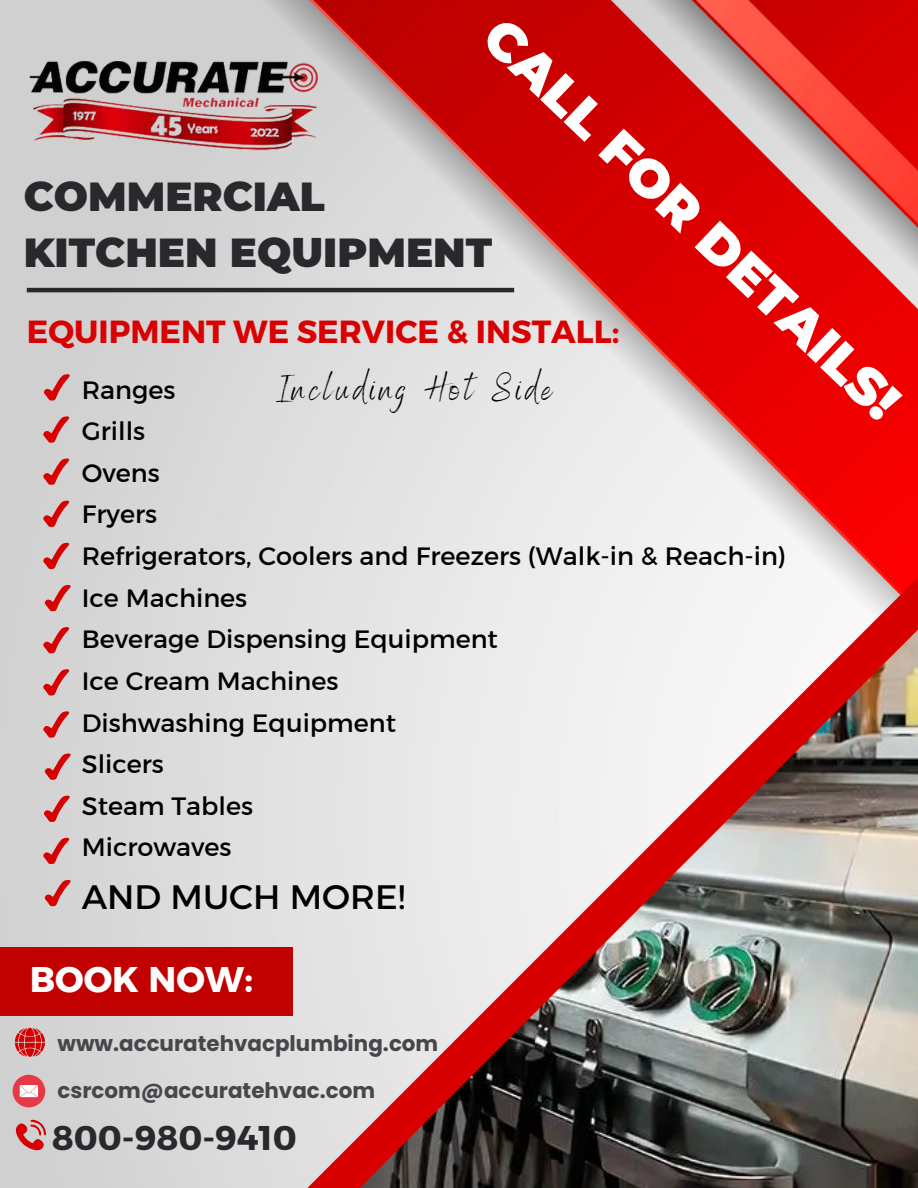
<style>
.page{position:relative;width:918px;height:1188px;background:#fff}
.page>*{position:absolute;margin:0;border:0;box-sizing:border-box;transform-origin:0 0}
.t1{font:900 52.5px "Montserrat";color:#fff}
.t2{font:900 40.5px/56.2px "Montserrat";color:#29282d}
.t3{font:36px "Benedict";letter-spacing:.12em;color:#000}
.t4{font:35.55px "Kief Montaser Bold";color:#fff}
.t5{font:34.5px "Kief Montaser Regular";color:#000}
.t6{font:700 34.2px "Montserrat";color:#29282d}
.t7{font:700 31.95px "Montserrat";color:#d90001}
.t8{font:25.5px "Kief Montaser Regular";color:#000}
.t9{font:700 21.45px "Poppins";color:#45474b}
</style>
<div class="page">
<img style="left:0;top:0;width:918px;height:1188px">
<svg style="left:274px;top:552px;width:644px;height:636px;fill:#e2e2e2"></svg>
<img style="left:317px;top:575px;width:601px;height:613px">
<svg style="left:44px;top:374px;width:27px;height:27px"></svg>
<svg style="left:43px;top:416px;width:27px;height:27px"></svg>
<svg style="left:43px;top:458px;width:27px;height:27px"></svg>
<svg style="left:43px;top:500px;width:27px;height:27px"></svg>
<svg style="left:13px;top:1120px;width:33px;height:32px"></svg>
<hr style="left:27px;top:288px;width:487px;height:4px;background:#29282d">
<img style="left:27px;top:48px;width:308px;height:111px">
<svg style="left:43px;top:542px;width:27px;height:27px"></svg>
<svg style="left:43px;top:627px;width:27px;height:26px"></svg>
<svg style="left:43px;top:711px;width:27px;height:27px"></svg>
<svg style="left:45px;top:585px;width:27px;height:26px"></svg>
<svg style="left:43px;top:837px;width:27px;height:27px"></svg>
<svg style="left:44px;top:795px;width:27px;height:27px"></svg>
<svg style="left:45px;top:753px;width:27px;height:27px"></svg>
<svg style="left:43px;top:669px;width:27px;height:27px"></svg>
<div style="left:0;top:947px;width:293px;height:69px;background:#c10000"></div>
<div style="left:13px;top:1075px;width:32px;height:32px;background:#e63946;border-radius:50%"></div>
<svg style="left:20px;top:1085px;width:18px;height:12px"></svg>
<svg style="left:15px;top:1022px;width:30px;height:40px"></svg>
<svg style="left:45px;top:879px;width:27px;height:27px"></svg>
<p class="t1" style="left:515px;top:4px;width:554px;rotate:44deg">CALL FOR DETAILS!</p>
<p class="t2" style="left:24px;top:168px;width:470px">COMMERCIAL<br>KITCHEN EQUIPMENT</p>
<h5 class="t7" style="left:27px;top:311px;width:594px">EQUIPMENT WE SERVICE &amp; INSTALL:</h5>
<p class="t3" style="left:277px;top:366px;width:277px">Including Hot Side</p>
<p class="t8" style="left:82px;top:374px;width:95px">Ranges</p>
<h2 class="t8" style="left:82px;top:415px;width:65px">Grills</h2>
<h6 class="t8" style="left:82px;top:457px;width:79px">Ovens</h6>
<p class="t8" style="left:82px;top:499px;width:77px">Fryers</p>
<p class="t8" style="left:82px;top:540px;width:706px">Refrigerators, Coolers and Freezers (Walk-in &amp; Reach-in)</p>
<p class="t8" style="left:82px;top:582px;width:167px">Ice Machines</p>
<p class="t8" style="left:82px;top:624px;width:418px">Beverage Dispensing Equipment</p>
<p class="t8" style="left:82px;top:665px;width:258px">Ice Cream Machines</p>
<p class="t8" style="left:82px;top:707px;width:316px">Dishwashing Equipment</p>
<p class="t8" style="left:82px;top:748px;width:83px">Slicers</p>
<p class="t8" style="left:82px;top:790px;width:173px">Steam Tables</p>
<p class="t8" style="left:82px;top:832px;width:151px">Microwaves</p>
<p class="t5" style="left:82px;top:876px;width:325px">AND MUCH MORE!</p>
<p class="t4" style="left:30px;top:957px;width:225px">BOOK NOW:</p>
<p class="t9" style="left:57px;top:1028px;width:382px">www.accuratehvacplumbing.com</p>
<p class="t9" style="left:57px;top:1075px;width:319px">csrcom@accuratehvac.com</p>
<p class="t6" style="left:52px;top:1115px;width:247px">800-980-9410</p>
</div>
